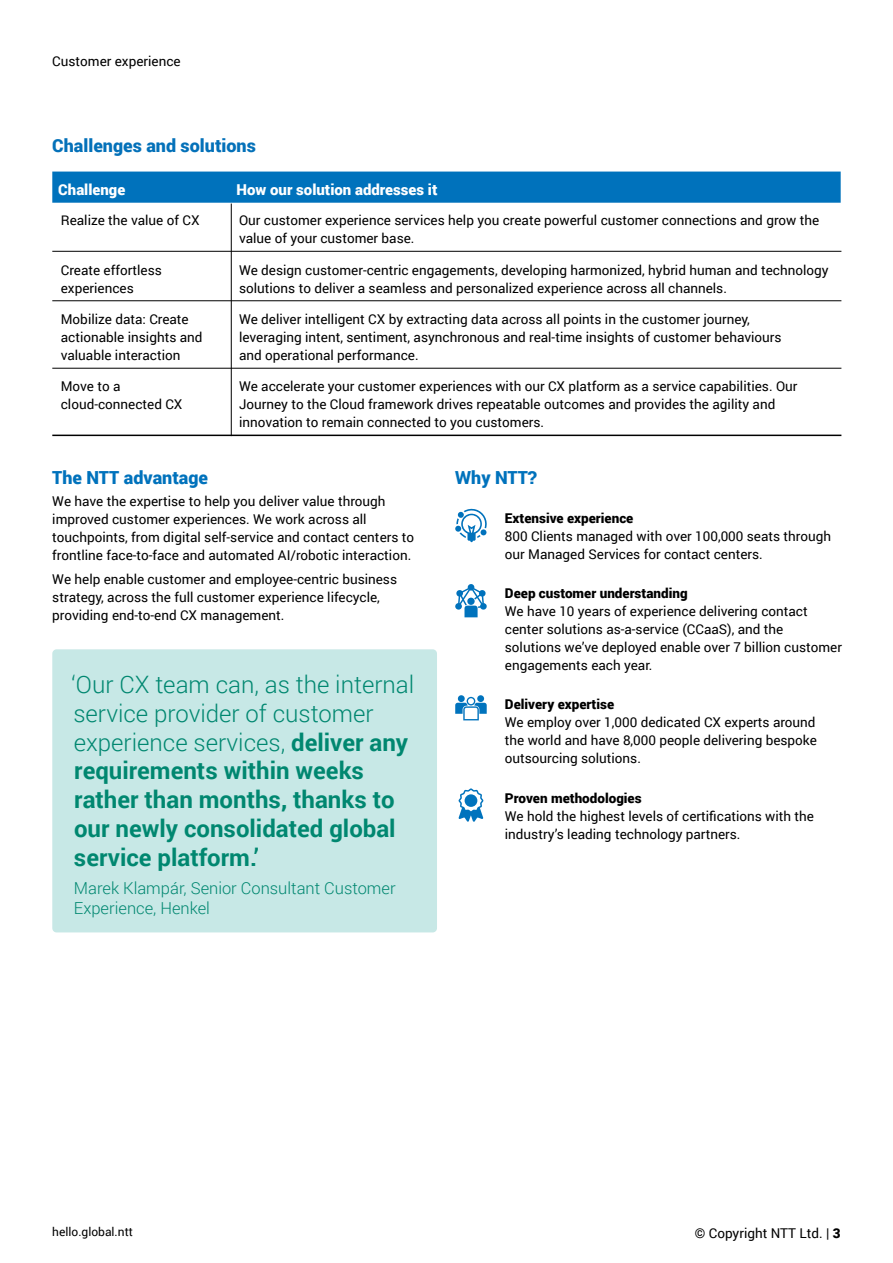
<style>
.page{position:relative;width:893px;height:1263px;background:#fff}
.page>*{position:absolute;margin:0;border:0;box-sizing:border-box;transform-origin:0 0}
.t1{font:700 24px/28.8px "Roboto";color:#008770}
.t2{font:900 18px "Roboto";color:#0471b9}
.t3{font:900 18px "Roboto";color:#0072bc}
.t4{font:300 16.5px/19.8px "Roboto";color:#008770}
.t5{font:900 15px "Roboto";color:#fff}
.t6{font:13.5px/18px "Roboto";color:#000}
.t7{font:900 13.5px "Roboto";color:#000}
.t8{font:12px "Roboto";color:#000}
.s1{font-weight:300}
.s2{font-weight:900}
</style>
<div class="page">
<div style="left:52px;top:649px;width:385px;height:283px;background:#c7e8e6;border-radius:4px"></div>
<div style="left:52px;top:172px;width:789px;height:31px;background:#0072bc"></div>
<hr style="left:231px;top:204px;width:1px;height:232px;background:#000">
<hr style="left:52px;top:435px;width:789px;height:1px;background:#000">
<hr style="left:52px;top:368px;width:789px;height:1px;background:#000">
<hr style="left:52px;top:300px;width:789px;height:1px;background:#000">
<hr style="left:52px;top:251px;width:789px;height:1px;background:#000">
<svg style="left:455px;top:508px;width:32px;height:34px"></svg>
<svg style="left:455px;top:584px;width:32px;height:33px"></svg>
<svg style="left:455px;top:695px;width:32px;height:25px"></svg>
<svg style="left:458px;top:788px;width:25px;height:34px"></svg>
<div style="left:465px;top:794px;width:12px;height:13px;background:#0073bd;border-radius:50%"></div>
<p class="t6" style="left:52px;top:52px;width:130px">Customer experience</p>
<h2 class="t2" style="left:52px;top:133px;width:205px">Challenges and solutions</h2>
<p class="t5" style="left:58px;top:179px;width:68px">Challenge</p>
<p class="t5" style="left:237px;top:179px;width:202px">How our solution addresses it</p>
<p class="t6" style="left:61px;top:211px;width:140px">Realize the value of CX</p>
<p class="t6" style="left:239px;top:211px;width:582px">Our customer experience services help you create powerful customer connections and grow the value of your customer base.</p>
<p class="t6" style="left:61px;top:260px;width:102px">Create effortless experiences</p>
<p class="t6" style="left:239px;top:260px;width:591px">We design customer-centric engagements, developing harmonized, hybrid human and technology solutions to deliver a seamless and personalized experience across all channels.</p>
<p class="t6" style="left:61px;top:309px;width:143px">Mobilize data: Create actionable insights and valuable interaction</p>
<p class="t6" style="left:239px;top:309px;width:544px">We deliver intelligent CX by extracting data across all points in the customer journey, leveraging intent, sentiment, asynchronous and real-time insights of customer behaviours and operational performance.</p>
<p class="t6" style="left:61px;top:376px;width:123px">Move to a cloud-connected CX</p>
<p class="t6" style="left:239px;top:376px;width:560px">We accelerate your customer experiences with our CX platform as a service capabilities. Our<br>Journey to the Cloud framework drives repeatable outcomes and provides the agility and innovation to remain connected to you customers.</p>
<h2 class="t3" style="left:52px;top:465px;width:157px">The NTT advantage</h2>
<p class="t6" style="left:52px;top:492px;width:363px">We have the expertise to help you deliver value through improved customer experiences. We work across all touchpoints, from digital self-service and contact centers to frontline face-to-face and automated AI/robotic interaction.</p>
<p class="t6" style="left:52px;top:570px;width:346px">We help enable customer and employee-centric business strategy, across the full customer experience lifecycle, providing end-to-end CX management.</p>
<h1 class="t1" style="left:72px;top:669px;width:344px"><span class="s1">‘Our CX team can, as the internal service provider of customer experience services,</span> deliver any requirements within weeks rather than months, thanks to our newly consolidated global service platform.’</h1>
<p class="t4" style="left:74px;top:878px;width:323px">Marek Klampár, Senior Consultant Customer<br>Experience, Henkel</p>
<h2 class="t3" style="left:455px;top:465px;width:83px">Why NTT?</h2>
<p class="t7" style="left:505px;top:509px;width:130px">Extensive experience</p>
<p class="t6" style="left:505px;top:527px;width:328px">800 Clients managed with over 100,000 seats through our Managed Services for contact centers.</p>
<p class="t7" style="left:505px;top:584px;width:184px">Deep customer understanding</p>
<p class="t6" style="left:505px;top:602px;width:339px">We have 10 years of experience delivering contact center solutions as-a-service (CCaaS), and the solutions we’ve deployed enable over 7 billion customer engagements each year.</p>
<p class="t7" style="left:505px;top:695px;width:111px">Delivery expertise</p>
<p class="t6" style="left:505px;top:713px;width:313px;text-align:justify">We employ over 1,000 dedicated CX experts around the world and have 8,000 people delivering bespoke outsourcing solutions.</p>
<p class="t7" style="left:505px;top:788px;width:138px">Proven methodologies</p>
<p class="t6" style="left:505px;top:806px;width:311px">We hold the highest levels of certifications with the industry’s leading technology partners.</p>
<p class="t8" style="left:52px;top:1223px;width:82px">hello.global.ntt</p>
<p class="t6" style="left:695px;top:1223px;width:147px">© Copyright NTT Ltd. | <span class="s2">3</span></p>
</div>
